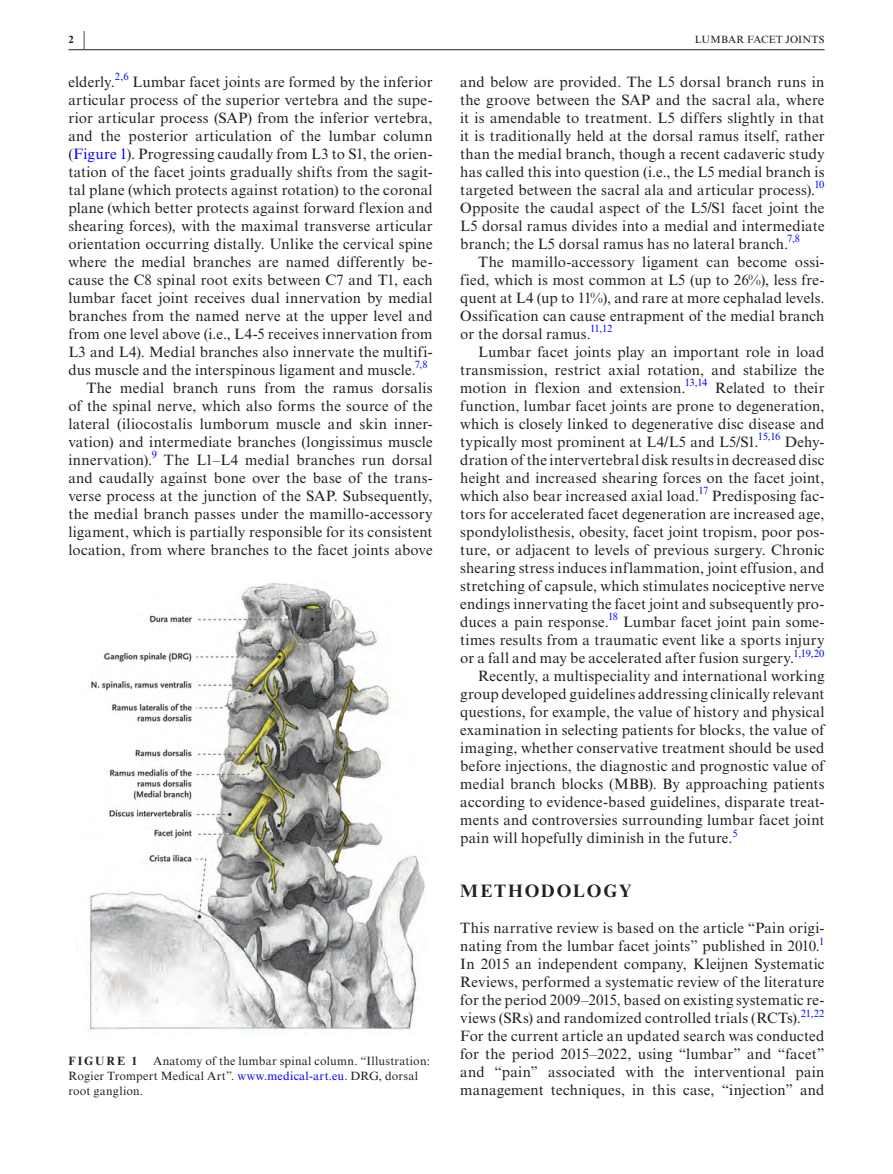
<style>
.page{position:relative;width:893px;height:1174px;background:#fff}
.page>*{position:absolute;margin:0;border:0;box-sizing:border-box;transform-origin:0 0}
.t1{font:700 18px "Times New Roman MT Std";letter-spacing:.095em;color:#231f20}
.t2{font:15px/18px "Times New Roman MT Std";letter-spacing:.015em;color:#231f20;text-align:justify}
.t3{font:12px/15px "Times New Roman MT Std";letter-spacing:.02em;color:#231f20}
.t4{font:700 12px "Times New Roman MT Std";letter-spacing:.175em;color:#231f20}
.t5{font:10.5px "Times New Roman MT Std";letter-spacing:-.035em;color:#00f}
.t6{font:10.5px "Times New Roman MT Std";letter-spacing:.01em;color:#231f20}
.t7{font:700 10.5px "Times New Roman MT Std";color:#231f20}
.s1{font-size:20.25px}
.s2{color:#00f}
</style>
<div class="page">
<hr style="left:68px;top:49px;width:756px;height:1px;background:#231f20">
<img style="left:89px;top:583px;width:337px;height:451px">
<p class="t7" style="left:68px;top:33px;width:18px">2 <span class="s1">|</span></p>
<p class="t6" style="left:695px;top:33px;width:131px">LUMBAR FACET JOINTS</p>
<p class="t2" style="left:68px;top:73px;width:48px">elderly.</p>
<p class="t5" style="left:115px;top:71px;width:15px">2,6</p>
<p class="t2" style="left:68px;top:73px;width:366px;text-indent:64px">Lumbar facet joints are formed by the inferior articular process of the superior vertebra and the supe&shy;rior articular process (SAP) from the inferior vertebra, and the posterior articulation of the lumbar column (<span class="s2">Figure 1</span>). Progressing caudally from L3 to S1, the orien&shy;tation of the facet joints gradually shifts from the sagit&shy;tal plane (which protects against rotation) to the coronal plane (which better protects against forward flexion and shearing forces), with the maximal transverse articular orientation occurring distally. Unlike the cervical spine where the medial branches are named differently be&shy;cause the C8 spinal root exits between C7 and T1, each lumbar facet joint receives dual innervation by medial branches from the named nerve at the upper level and from one level above (i.e., L4-5 receives innervation from L3 and L4). Medial branches also innervate the multifi&shy;dus muscle and the interspinous ligament and muscle.</p>
<p class="t2" style="left:460px;top:73px;width:366px">and below are provided. The L5 dorsal branch runs in the groove between the SAP and the sacral ala, where it is amendable to treatment. L5 differs slightly in that it is traditionally held at the dorsal ramus itself, rather than the medial branch, though a recent cadaveric study has called this into question (i.e., the L5 medial branch is targeted between the sacral ala and articular process).</p>
<p class="t5" style="left:814px;top:179px;width:12px">10</p>
<p class="t2" style="left:460px;top:199px;width:366px">Opposite the caudal aspect of the L5/S1 facet joint the L5 dorsal ramus divides into a medial and intermediate branch; the L5 dorsal ramus has no lateral branch.</p>
<p class="t5" style="left:787px;top:233px;width:14px">7,8</p>
<p class="t2" style="left:460px;top:253px;width:366px;text-indent:18px">The mamillo-accessory ligament can become ossi&shy;fied, which is most common at L5 (up to 26%), less fre&shy;quent at L4 (up to 11%), and rare at more cephalad levels.<br>Ossification can cause entrapment of the medial branch or the dorsal ramus.</p>
<p class="t5" style="left:590px;top:323px;width:24px">11,12</p>
<p class="t2" style="left:460px;top:343px;width:366px;text-indent:18px">Lumbar facet joints play an important role in load transmission, restrict axial rotation, and stabilize the motion in flexion and extension.</p>
<p class="t5" style="left:415px;top:359px;width:14px">7,8</p>
<p class="t2" style="left:68px;top:379px;width:366px;text-indent:18px">The medial branch runs from the ramus dorsalis of the spinal nerve, which also forms the source of the lateral (iliocostalis lumborum muscle and skin inner&shy;vation) and intermediate branches (longissimus muscle innervation).</p>
<p class="t5" style="left:685px;top:377px;width:24px">13,14</p>
<p class="t2" style="left:460px;top:379px;width:366px;text-indent:255px">Related to their function, lumbar facet joints are prone to degeneration, which is closely linked to degenerative disc disease and typically most prominent at L4/L5 and L5/S1.</p>
<p class="t5" style="left:758px;top:431px;width:24px">15,16</p>
<p class="t2" style="left:460px;top:433px;width:366px;text-indent:324px">Dehy&shy;dration of the intervertebral disk results in decreased disc height and increased shearing forces on the facet joint, which also bear increased axial load.</p>
<p class="t5" style="left:152px;top:449px;width:7px">9</p>
<p class="t2" style="left:68px;top:451px;width:366px;text-indent:96px">The L1–L4 medial branches run dorsal and caudally against bone over the base of the trans&shy;verse process at the junction of the SAP. Subsequently, the medial branch passes under the mamillo-accessory ligament, which is partially responsible for its consistent location, from where branches to the facet joints above</p>
<p class="t5" style="left:698px;top:485px;width:11px">17</p>
<p class="t2" style="left:460px;top:487px;width:366px;text-indent:252px">Predisposing fac&shy;tors for accelerated facet degeneration are increased age, spondylolisthesis, obesity, facet joint tropism, poor pos&shy;ture, or adjacent to levels of previous surgery. Chronic shearing stress induces inflammation, joint effusion, and stretching of capsule, which stimulates nociceptive nerve endings innervating the facet joint and subsequently pro&shy;duces a pain response.</p>
<p class="t5" style="left:608px;top:611px;width:12px">18</p>
<p class="t2" style="left:460px;top:613px;width:366px;text-indent:163px">Lumbar facet joint pain some&shy;times results from a traumatic event like a sports injury or a fall and may be accelerated after fusion surgery.</p>
<p class="t5" style="left:793px;top:647px;width:33px">1,19,20</p>
<p class="t2" style="left:460px;top:667px;width:366px;text-indent:18px">Recently, a multispeciality and international working group developed guidelines addressing clinically relevant questions, for example, the value of history and physical examination in selecting patients for blocks, the value of imaging, whether conservative treatment should be used before injections, the diagnostic and prognostic value of medial branch blocks (MBB). By approaching patients according to evidence-based guidelines, disparate treat&shy;ments and controversies surrounding lumbar facet joint pain will hopefully diminish in the future.</p>
<p class="t5" style="left:732px;top:827px;width:7px">5</p>
<p class="t3" style="left:68px;top:1053px;width:363px;text-indent:85px">Anatomy of the lumbar spinal column. “Illustration:<br>Rogier Trompert Medical Art”. <span class="s2">www.medical-art.eu</span>. DRG, dorsal root ganglion.</p>
<p class="t4" style="left:68px;top:1054px;width:71px">FIGURE 1</p>
<p class="t1" style="left:460px;top:880px;width:173px">METHODOLOGY</p>
<p class="t2" style="left:460px;top:919px;width:366px">This narrative review is based on the article “Pain origi&shy;nating from the lumbar facet joints” published in 2010.</p>
<p class="t5" style="left:819px;top:935px;width:7px">1</p>
<p class="t2" style="left:460px;top:955px;width:366px">In 2015 an independent company, Kleijnen Systematic Reviews, performed a systematic review of the literature for the period 2009–2015, based on existing systematic re&shy;views (SRs) and randomized controlled trials (RCTs).</p>
<p class="t5" style="left:801px;top:1007px;width:25px">21,22</p>
<p class="t2" style="left:460px;top:1027px;width:366px">For the current article an updated search was conducted for the period 2015–2022, using “lumbar” and “facet” and “pain” associated with the interventional pain management techniques, in this case, “injection” and</p>
</div>
